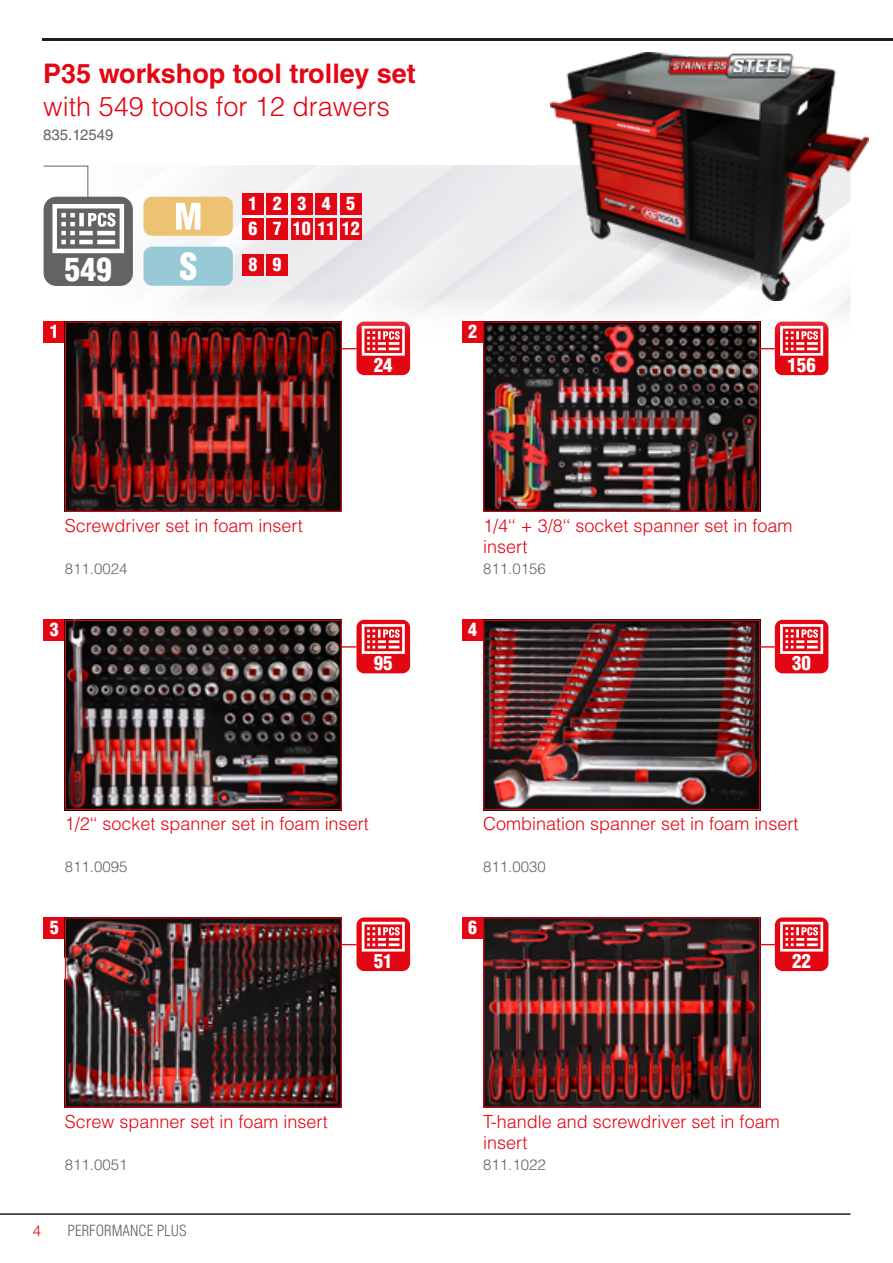
<style>
.page{position:relative;width:893px;height:1263px;background:#fff}
.page>*{position:absolute;margin:0;border:0;box-sizing:border-box;transform-origin:0 0}
.t1{font:900 condensed 31.5px "Helvetica LT Std";color:#fff}
.t2{font:700 27px "Helvetica LT Std";color:#e30613}
.t3{font:300 27px "Helvetica LT Std";color:#e30613}
.t4{font:900 condensed 18.9px "Helvetica LT Std";color:#fff}
.t5{font:300 18px/21px "Helvetica LT Std";color:#e30613}
.t6{font:900 condensed 18px "Helvetica LT Std";letter-spacing:.36em;color:#fff}
.t7{font:300 15px "Helvetica LT Std";color:#646363}
.t8{font:300 condensed 15px "Helvetica LT Std";color:#646363}
.t9{font:15px "Helvetica LT Std";color:#646363}
.t10{font:300 15px "Helvetica LT Std";color:#e30613}
</style>
<div class="page">
<hr style="left:43px;top:38px;width:850px;height:2px;background:#1d1d1b">
<hr style="left:0;top:1213px;width:850px;height:2px;background:#1d1d1b">
<div style="left:356px;top:917px;width:54px;height:54px;background:#e30613;border-radius:8px"></div>
<svg style="left:362px;top:922px;width:43px;height:29px"></svg>
<div style="left:356px;top:620px;width:54px;height:53px;background:#e30613;border-radius:8px"></div>
<svg style="left:362px;top:624px;width:43px;height:30px"></svg>
<div style="left:356px;top:322px;width:54px;height:53px;background:#e30613;border-radius:8px"></div>
<svg style="left:362px;top:340px;width:43px;height:16px"></svg>
<div style="left:775px;top:917px;width:53px;height:54px;background:#e30613;border-radius:8px"></div>
<div style="left:775px;top:620px;width:53px;height:53px;background:#e30613;border-radius:8px"></div>
<div style="left:775px;top:322px;width:53px;height:53px;background:#e30613;border-radius:8px"></div>
<img style="left:88px;top:166px;width:762px;height:174px">
<div style="left:144px;top:197px;width:89px;height:39px;background:#ebc372;border-radius:9px"></div>
<svg style="left:176px;top:203px;width:24px;height:27px"></svg>
<div style="left:144px;top:247px;width:89px;height:39px;background:#98c9d6;border-radius:9px"></div>
<svg style="left:180px;top:252px;width:17px;height:28px"></svg>
<div style="left:242px;top:194px;width:22px;height:21px;background:#e30613"></div>
<div style="left:267px;top:194px;width:21px;height:21px;background:#e30613"></div>
<div style="left:291px;top:194px;width:22px;height:21px;background:#e30613"></div>
<div style="left:316px;top:194px;width:21px;height:21px;background:#e30613"></div>
<div style="left:340px;top:194px;width:21px;height:21px;background:#e30613"></div>
<div style="left:242px;top:254px;width:22px;height:22px;background:#e30613"></div>
<div style="left:267px;top:254px;width:21px;height:22px;background:#e30613"></div>
<div style="left:242px;top:218px;width:22px;height:22px;background:#e30613"></div>
<div style="left:267px;top:218px;width:21px;height:22px;background:#e30613"></div>
<div style="left:291px;top:218px;width:22px;height:22px;background:#e30613"></div>
<div style="left:316px;top:218px;width:21px;height:22px;background:#e30613"></div>
<div style="left:340px;top:218px;width:21px;height:22px;background:#e30613"></div>
<div style="left:462px;top:620px;width:21px;height:21px;background:#e30613"></div>
<img style="left:485px;top:622px;width:273px;height:186px">
<div style="left:483px;top:620px;width:277px;height:190px;border:1px solid #e30613"></div>
<svg style="left:760px;top:624px;width:63px;height:30px"></svg>
<div style="left:44px;top:620px;width:21px;height:21px;background:#e30613"></div>
<img style="left:67px;top:622px;width:273px;height:186px">
<div style="left:65px;top:620px;width:277px;height:190px;border:1px solid #e30613"></div>
<svg style="left:342px;top:646px;width:14px;height:2px"></svg>
<div style="left:462px;top:322px;width:21px;height:21px;background:#e30613"></div>
<img style="left:485px;top:324px;width:273px;height:186px">
<div style="left:483px;top:322px;width:277px;height:190px;border:1px solid #e30613"></div>
<svg style="left:760px;top:326px;width:63px;height:30px"></svg>
<div style="left:44px;top:917px;width:21px;height:22px;background:#e30613"></div>
<img style="left:67px;top:919px;width:273px;height:187px">
<div style="left:65px;top:917px;width:277px;height:191px;border:1px solid #e30613"></div>
<svg style="left:342px;top:944px;width:14px;height:1px"></svg>
<div style="left:44px;top:322px;width:21px;height:21px;background:#e30613"></div>
<img style="left:67px;top:324px;width:273px;height:186px">
<div style="left:65px;top:322px;width:277px;height:190px;border:1px solid #e30613"></div>
<svg style="left:342px;top:348px;width:14px;height:1px"></svg>
<div style="left:462px;top:917px;width:21px;height:22px;background:#e30613"></div>
<img style="left:485px;top:919px;width:273px;height:187px">
<div style="left:483px;top:917px;width:277px;height:191px;border:1px solid #e30613"></div>
<svg style="left:760px;top:922px;width:63px;height:29px"></svg>
<img style="left:551px;top:52px;width:317px;height:248px">
<div style="left:44px;top:197px;width:89px;height:89px;background:#646363;border-radius:13px"></div>
<svg style="left:43px;top:165px;width:81px;height:88px"></svg>
<img style="left:652px;top:52px;width:158px;height:36px">
<h2 class="t2" style="left:43px;top:57px;width:374px">P35 workshop tool trolley set</h2>
<h2 class="t3" style="left:43px;top:89px;width:348px">with 549 tools for 12 drawers</h2>
<p class="t9" style="left:43px;top:126px;width:72px">835.12549</p>
<p class="t6" style="left:248px;top:192px;width:108px">12345</p>
<h1 class="t1" style="left:65px;top:249px;width:49px">549</h1>
<p class="t6" style="left:50px;top:320px;width:10px">1</p>
<p class="t6" style="left:248px;top:217px;width:113px">6 7 101112</p>
<p class="t6" style="left:248px;top:253px;width:35px">8 9</p>
<p class="t4" style="left:374px;top:353px;width:20px">24</p>
<p class="t6" style="left:468px;top:320px;width:10px">2</p>
<p class="t4" style="left:787px;top:353px;width:30px">156</p>
<p class="t5" style="left:65px;top:515px;width:240px">Screwdriver set in foam insert</p>
<p class="t7" style="left:65px;top:559px;width:64px">811.0024</p>
<p class="t5" style="left:483px;top:515px;width:311px">1/4‘‘ + 3/8‘‘ socket spanner set in foam insert</p>
<p class="t7" style="left:483px;top:559px;width:64px">811.0156</p>
<p class="t6" style="left:50px;top:618px;width:10px">3</p>
<p class="t6" style="left:468px;top:618px;width:10px">4</p>
<p class="t4" style="left:374px;top:651px;width:20px">95</p>
<p class="t4" style="left:792px;top:651px;width:20px">30</p>
<p class="t5" style="left:65px;top:813px;width:306px">1/2‘‘ socket spanner set in foam insert</p>
<p class="t7" style="left:65px;top:857px;width:64px">811.0095</p>
<p class="t5" style="left:483px;top:813px;width:317px">Combination spanner set in foam insert</p>
<p class="t7" style="left:483px;top:857px;width:64px">811.0030</p>
<p class="t6" style="left:50px;top:916px;width:10px">5</p>
<p class="t6" style="left:468px;top:916px;width:10px">6</p>
<p class="t4" style="left:374px;top:949px;width:20px">51</p>
<p class="t4" style="left:792px;top:949px;width:20px">22</p>
<p class="t5" style="left:65px;top:1110px;width:265px">Screw spanner set in foam insert</p>
<p class="t7" style="left:65px;top:1155px;width:64px">811.0051</p>
<p class="t5" style="left:483px;top:1110px;width:298px">T-handle and screwdriver set in foam insert</p>
<p class="t7" style="left:483px;top:1155px;width:64px">811.1022</p>
<p class="t10" style="left:33px;top:1221px;width:10px">4</p>
<p class="t8" style="left:68px;top:1221px;width:121px">PERFORMANCE PLUS</p>
</div>
